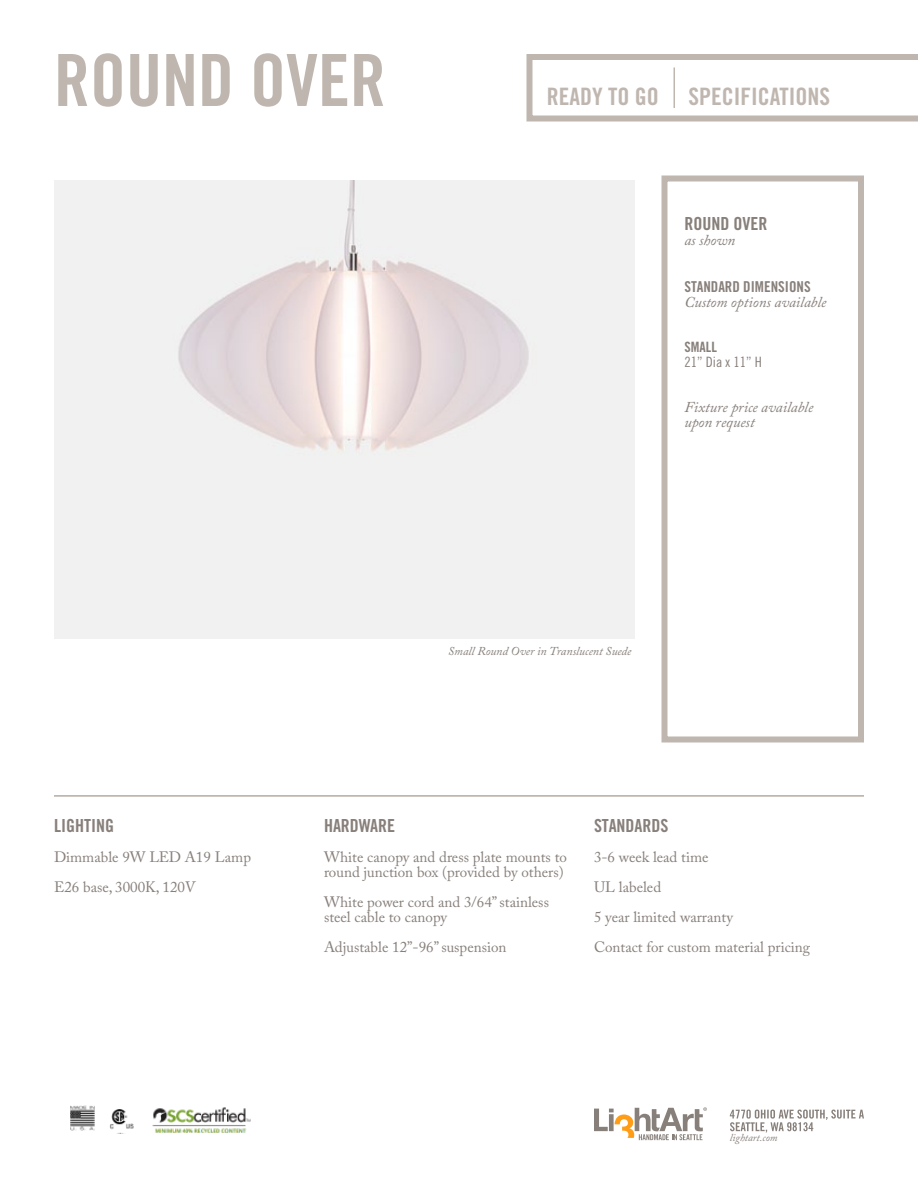
<style>
.page{position:relative;width:918px;height:1188px;background:#fff}
.page>*{position:absolute;margin:0;border:0;box-sizing:border-box;transform-origin:0 0}
.t1{font:72px "Trade Gothic LT Std Bd Cn 20";color:#bfb6af}
.t2{font:24px "Trade Gothic LT Std Bd Cn 20";color:#bfb6af}
.t3{font:18px "Trade Gothic LT Std Bd Cn 20";color:#877f7a}
.t4{font:15px/30px "Adobe Caslon Pro";color:#877f7a}
.t5{font:italic 15px/15px "Adobe Caslon Pro";color:#877f7a}
.t6{font:15px "Trade Gothic LT Std Bd Cn 20";color:#877f7a}
.t7{font:15px "TC Trade Gothic Condensed";color:#877f7a}
.t8{font:700 15px "TC Trade Gothic Condensed";color:#877f7a}
.t9{font:italic 12px "Adobe Caslon Pro";color:#877f7a}
.t10{font:italic 10.5px "Adobe Caslon Pro";color:#877f7a}
</style>
<div class="page">
<div style="left:662px;top:176px;width:202px;height:566px;border:6px solid #bfb6af"></div>
<svg style="left:526px;top:54px;width:392px;height:68px"></svg>
<svg style="left:594px;top:1107px;width:113px;height:33px"></svg>
<hr style="left:674px;top:68px;width:1px;height:40px;background:#bfb6af">
<img style="left:109px;top:1109px;width:25px;height:25px">
<img style="left:152px;top:1107px;width:99px;height:26px">
<svg style="left:730px;top:1110px;width:134px;height:23px"></svg>
<hr style="left:54px;top:795px;width:810px;height:1px;background:#bfb6af">
<img style="left:54px;top:180px;width:580px;height:459px">
<img style="left:70px;top:1105px;width:25px;height:26px">
<h1 class="t1" style="left:54px;top:37px;width:333px">ROUND OVER</h1>
<h2 class="t2" style="left:547px;top:82px;width:285px">READY TO GO SPECIFICATIONS</h2>
<p class="t3" style="left:684px;top:213px;width:84px">ROUND OVER</p>
<p class="t5" style="left:684px;top:233px;width:52px">as shown</p>
<p class="t6" style="left:684px;top:277px;width:128px">STANDARD DIMENSIONS</p>
<p class="t5" style="left:684px;top:294px;width:144px">Custom options available</p>
<p class="t8" style="left:684px;top:338px;width:34px">SMALL</p>
<p class="t7" style="left:684px;top:353px;width:79px">21” Dia x 11” H</p>
<p class="t5" style="left:684px;top:399px;width:130px">Fixture price available upon request</p>
<p class="t9" style="left:448px;top:644px;width:185px">Small Round Over in Translucent Suede</p>
<p class="t3" style="left:54px;top:815px;width:62px">LIGHTING</p>
<p class="t3" style="left:324px;top:815px;width:73px">HARDWARE</p>
<p class="t3" style="left:594px;top:815px;width:76px">STANDARDS</p>
<p class="t4" style="left:54px;top:842px;width:199px">Dimmable 9W LED A19 Lamp<br>E26 base, 3000K, 120V</p>
<p class="t4" style="left:324px;top:850px;width:244px;line-height:15px">White canopy and dress plate mounts to round junction box (provided by others)</p>
<p class="t4" style="left:324px;top:895px;width:227px;line-height:15px">White power cord and 3/64” stainless steel cable to canopy</p>
<p class="t4" style="left:324px;top:932px;width:184px">Adjustable 12”-96” suspension</p>
<p class="t4" style="left:594px;top:842px;width:218px">3-6 week lead time<br>UL labeled<br>5 year limited warranty<br>Contact for custom material pricing</p>
<p class="t10" style="left:730px;top:1131px;width:49px">lightart.com</p>
</div>
